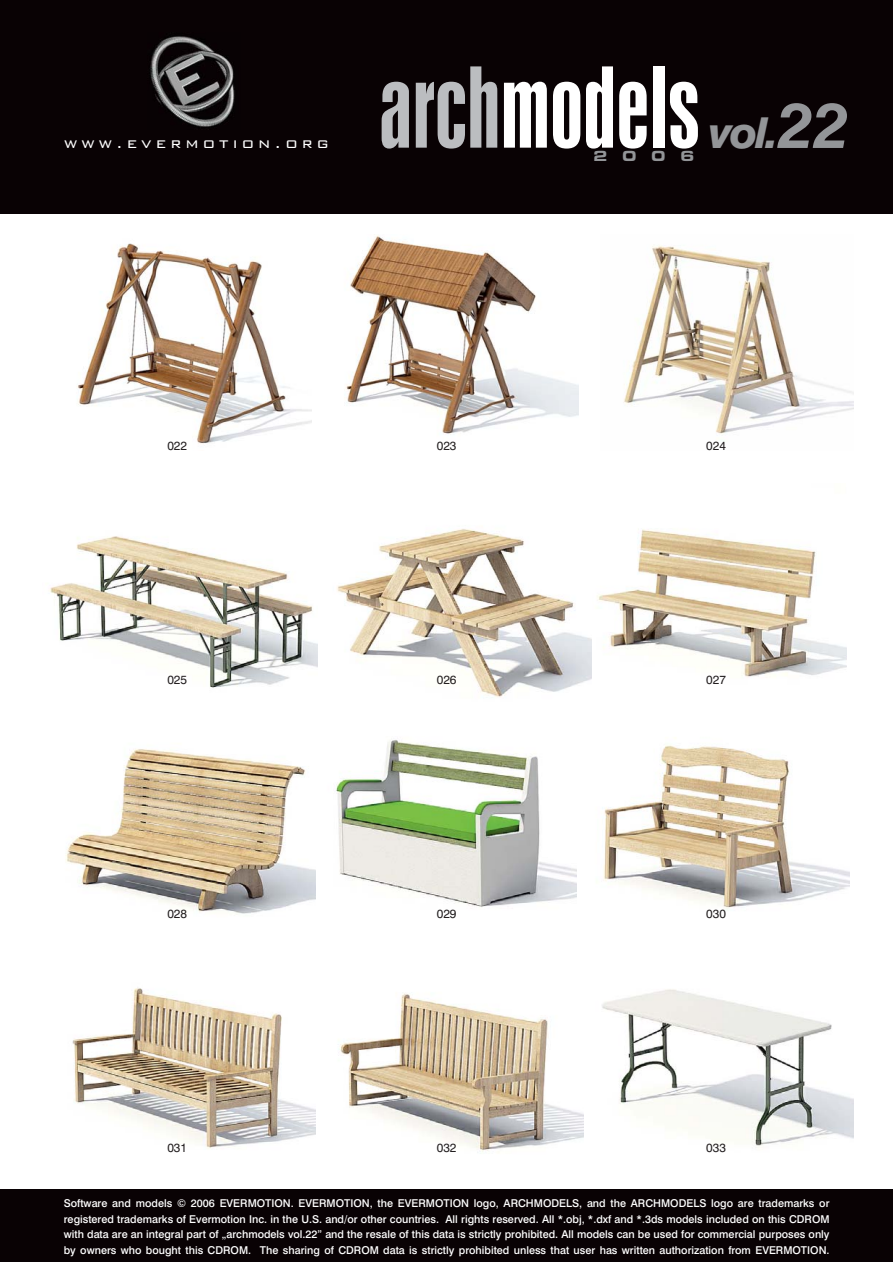
<style>
.page{position:relative;width:893px;height:1262px;background:#fff}
.page>*{position:absolute;margin:0;border:0;box-sizing:border-box;transform-origin:0 0}
.t1{font:103.8px "Swiss Nine Twenty Four PL";color:#fff}
.t2{font:italic 800 42.6px "Swiss 721 PL";color:#939598}
.t3{font:300 18px "Bank Gothic PL";letter-spacing:.225em;color:#fff}
.t4{font:900 expanded 15.15px "Eurostile TCE";color:#939598}
.t5{font:12px "Swiss 721 PL";color:#231f20}
.t6{font:500 10.8px/15.5px "Swiss 721 PL";color:#fff;text-align:justify}
.s1{color:#bbbdc0}
.s2{font-weight:700;font-size:63.9px}
</style>
<div class="page">
<div style="left:0;top:1189px;width:892px;height:73px;background:#090204"></div>
<div style="left:0;top:0;width:892px;height:213px;background:#090204"></div>
<img style="left:150px;top:36px;width:85px;height:91px">
<img style="left:49px;top:536px;width:269px;height:152px">
<img style="left:337px;top:529px;width:255px;height:168px">
<img style="left:597px;top:529px;width:249px;height:148px">
<img style="left:65px;top:749px;width:250px;height:165px">
<img style="left:336px;top:740px;width:241px;height:167px">
<img style="left:603px;top:745px;width:246px;height:164px">
<img style="left:72px;top:988px;width:243px;height:161px">
<img style="left:339px;top:993px;width:245px;height:160px">
<img style="left:602px;top:989px;width:251px;height:159px">
<img style="left:77px;top:243px;width:235px;height:201px">
<img style="left:346px;top:235px;width:232px;height:199px">
<img style="left:624px;top:245px;width:229px;height:189px">
<h3 class="t3" style="left:64px;top:131px;width:266px">www.evermotion.org</h3>
<h1 class="t1" style="left:378px;top:67px;width:323px"><span class="s1">arch</span>models</h1>
<h3 class="t4" style="left:593px;top:150px;width:103px">2006</h3>
<h2 class="t2" style="left:709px;top:116px;width:141px">vol.<span class="s2">22</span></h2>
<p class="t5" style="left:167px;top:441px;width:21px">022</p>
<p class="t5" style="left:437px;top:441px;width:21px">023</p>
<p class="t5" style="left:706px;top:441px;width:21px">024</p>
<p class="t5" style="left:167px;top:675px;width:21px">025</p>
<p class="t5" style="left:437px;top:675px;width:21px">026</p>
<p class="t5" style="left:706px;top:675px;width:21px">027</p>
<p class="t5" style="left:167px;top:909px;width:21px">028</p>
<p class="t5" style="left:437px;top:909px;width:21px">029</p>
<p class="t5" style="left:706px;top:909px;width:21px">030</p>
<p class="t5" style="left:167px;top:1143px;width:21px">031</p>
<p class="t5" style="left:437px;top:1143px;width:21px">032</p>
<p class="t5" style="left:706px;top:1143px;width:21px">033</p>
<p class="t6" style="left:64px;top:1196px;width:767px">Software and models © 2006 EVERMOTION. EVERMOTION, the EVERMOTION logo, ARCHMODELS, and the ARCHMODELS logo are trademarks or registered trademarks of Evermotion Inc. in the U.S. and/or other countries. All rights reserved. All *.obj, *.dxf and *.3ds models included on this CDROM with data are an integral part of „archmodels vol.22” and the resale of this data is strictly prohibited. All models can be used for commercial purposes only by owners who bought this CDROM. The sharing of CDROM data is strictly prohibited unless that user has written authorization from EVERMOTION.</p>
</div>
